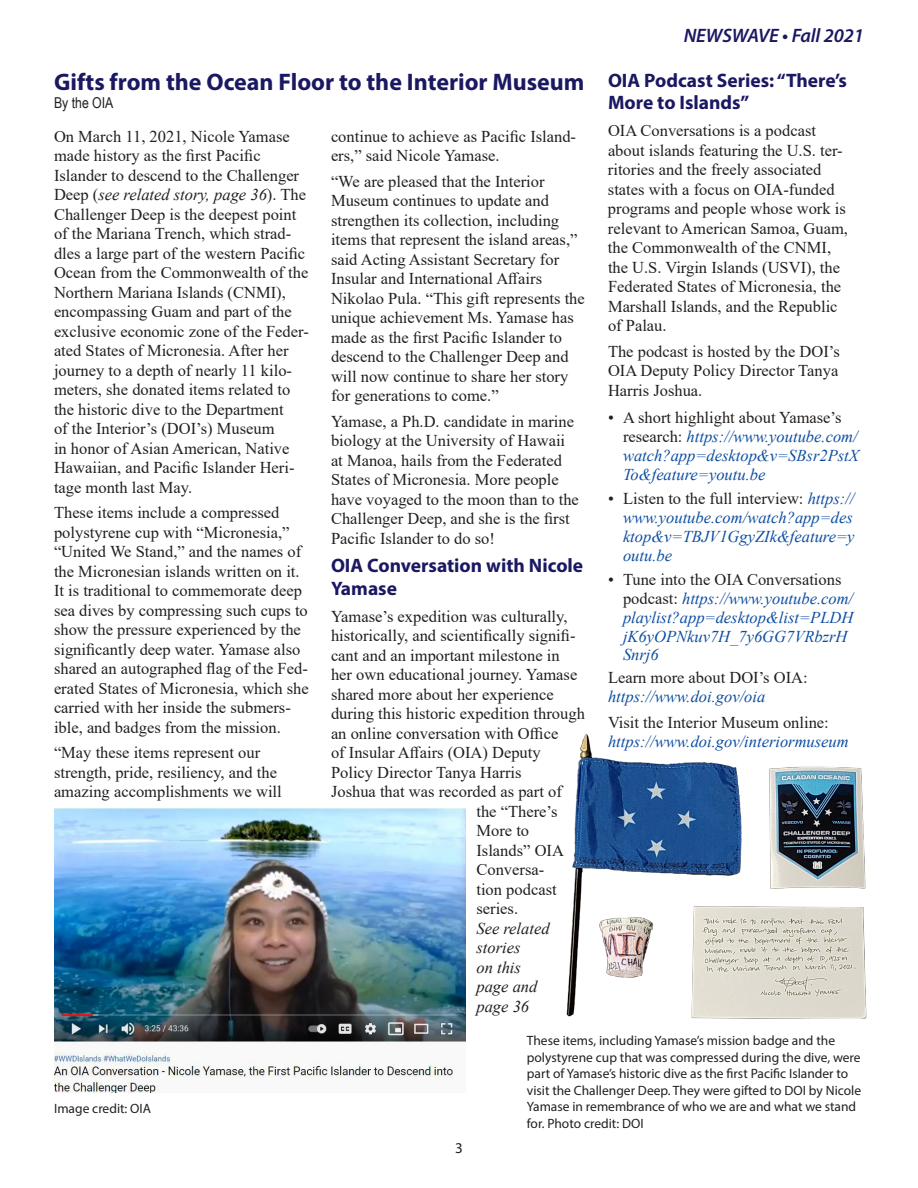
<style>
.page{position:relative;width:918px;height:1188px;background:#fff}
.page>*{position:absolute;margin:0;border:0;box-sizing:border-box;transform-origin:0 0}
.t1{font:700 24px "Myriad Pro";color:#1b1862}
.Heading_2{font:700 19.5px/22.5px "Myriad Pro";color:#1b1862}
.t2{font:italic 600 19.5px "Myriad Pro";letter-spacing:-.005em;color:#1b1862}
.Body_Text{font:16.5px/19.5px "Times New Roman";color:#231f20}
.Body_Text-2{font:italic 16.5px/18.8px "Times New Roman";color:#0d4da1}
.Body_Text-3{font:italic 16.5px "Times New Roman";color:#231f20}
.Authors{font:15px "Arial Narrow";color:#231f20}
.t3{font:15px "Myriad Pro";color:#231f20}
.FigureCaption{font:13.5px/16.5px "Myriad Pro";color:#231f20}
.s1{font-style:italic}
.s2{font-style:normal;color:#231f20}
.s3{font-style:italic;color:#0d4da1}
</style>
<div class="page">
<img style="left:54px;top:809px;width:412px;height:283px">
<img style="left:566px;top:734px;width:301px;height:285px">
<p class="t1" style="left:54px;top:66px;width:532px">Gifts from the Ocean Floor to the Interior Museum</p>
<p class="Authors" style="left:54px;top:92px;width:61px">By the OIA</p>
<p class="Body_Text" style="left:331px;top:126px;width:247px">continue to achieve as Pacific Island&shy;ers,” said Nicole Yamase.</p>
<p class="Body_Text" style="left:331px;top:171px;width:255px">“We are pleased that the Interior Museum continues to update and strengthen its collection, including items that represent the island areas,” said Acting Assistant Secretary for Insular and International Affairs Nikolao Pula. “This gift represents the unique achievement Ms. Yamase has made as the first Pacific Islander to descend to the Challenger Deep and will now continue to share her story for generations to come.”</p>
<p class="Body_Text" style="left:331px;top:411px;width:249px">Yamase, a Ph.D. candidate in marine biology at the University of Hawaii at Manoa, hails from the Federated States of Micronesia. More people have voyaged to the moon than to the Challenger Deep, and she is the first Pacific Islander to do so!</p>
<p class="Heading_2" style="left:331px;top:554px;width:254px">OIA Conversation with Nicole<br>Yamase</p>
<p class="Body_Text" style="left:331px;top:606px;width:238px">Yamase’s expedition was culturally,</p>
<p class="Body_Text" style="left:331px;top:625px;width:246px">historically, and scientifically signifi-</p>
<p class="Body_Text" style="left:331px;top:645px;width:230px">cant and an important milestone in</p>
<p class="Body_Text" style="left:331px;top:664px;width:248px">her own educational journey. Yamase</p>
<p class="Body_Text" style="left:331px;top:684px;width:224px">shared more about her experience</p>
<p class="Body_Text" style="left:331px;top:703px;width:255px">during this historic expedition through</p>
<p class="Body_Text" style="left:331px;top:723px;width:229px">an online conversation with Office</p>
<p class="Body_Text" style="left:331px;top:742px;width:211px">of Insular Affairs (OIA) Deputy</p>
<p class="Body_Text" style="left:331px;top:762px;width:192px">Policy Director Tanya Harris</p>
<p class="Body_Text" style="left:331px;top:781px;width:232px">Joshua that was recorded as part of</p>
<p class="Body_Text" style="left:476px;top:801px;width:83px">the “There’s</p>
<p class="Body_Text" style="left:476px;top:820px;width:54px">More to</p>
<p class="Body_Text" style="left:476px;top:840px;width:89px">Islands” OIA</p>
<p class="Body_Text" style="left:476px;top:859px;width:69px">Conversa-</p>
<p class="Body_Text" style="left:476px;top:879px;width:82px">tion podcast</p>
<p class="Body_Text" style="left:476px;top:898px;width:43px">series.</p>
<p class="Body_Text-3" style="left:476px;top:917px;width:75px">See related</p>
<p class="Body_Text-3" style="left:476px;top:936px;width:46px">stories</p>
<p class="Body_Text-3" style="left:476px;top:956px;width:46px">on this</p>
<p class="Body_Text-3" style="left:476px;top:975px;width:62px">page and</p>
<p class="Body_Text-3" style="left:476px;top:995px;width:54px">page 36</p>
<p class="Body_Text" style="left:54px;top:126px;width:256px">On March 11, 2021, Nicole Yamase made history as the first Pacific Islander to descend to the Challenger Deep (<span class="s1">see related story, page 36</span>). The Challenger Deep is the deepest point of the Mariana Trench, which strad&shy;dles a large part of the western Pacific Ocean from the Commonwealth of the Northern Mariana Islands (CNMI), encompassing Guam and part of the exclusive economic zone of the Feder&shy;ated States of Micronesia. After her journey to a depth of nearly 11 kilo&shy;meters, she donated items related to the historic dive to the Department<br>of the Interior’s (DOI’s) Museum<br>in honor of Asian American, Native Hawaiian, and Pacific Islander Heri&shy;tage month last May.</p>
<p class="Body_Text" style="left:54px;top:503px;width:256px">These items include a compressed polystyrene cup with “Micronesia,” “United We Stand,” and the names of the Micronesian islands written on it.<br>It is traditional to commemorate deep sea dives by compressing such cups to show the pressure experienced by the significantly deep water. Yamase also shared an autographed flag of the Fed&shy;erated States of Micronesia, which she carried with her inside the submers&shy;ible, and badges from the mission.</p>
<p class="Body_Text" style="left:54px;top:743px;width:229px">“May these items represent our strength, pride, resiliency, and the amazing accomplishments we will</p>
<p class="t2" style="left:684px;top:23px;width:182px">NEWSWAVE • Fall 2021</p>
<p class="Heading_2" style="left:608px;top:68px;width:241px">OIA Podcast Series: “There’s<br>More to Islands”</p>
<p class="Body_Text" style="left:608px;top:120px;width:242px">OIA Conversations is a podcast about islands featuring the U.S. ter&shy;ritories and the freely associated states with a focus on OIA-funded programs and people whose work is relevant to American Samoa, Guam, the Commonwealth of the CNMI, the U.S. Virgin Islands (USVI), the<br>Federated States of Micronesia, the<br>Marshall Islands, and the Republic of Palau.</p>
<p class="Body_Text" style="left:608px;top:341px;width:233px;text-align:justify">The podcast is hosted by the DOI’s OIA Deputy Policy Director Tanya Harris Joshua.</p>
<p class="Body_Text-2" style="left:623px;top:408px;width:237px;text-indent:-15px"><span class="s2">• A short highlight about Yamase’s research:</span> https://www.youtube.com/ watch?app=desktop&amp;v=SBsr2PstX<br>To&amp;feature=youtu.be</p>
<p class="Body_Text-2" style="left:623px;top:489px;width:233px;text-align:justify;text-indent:-15px"><span class="s2">• Listen to the full interview:</span> https:// www.youtube.com/watch?app=des ktop&amp;v=TBJV1GgyZIk&amp;feature=y outu.be</p>
<p class="Body_Text-2" style="left:623px;top:570px;width:232px;text-indent:-15px"><span class="s2">• Tune into the OIA Conversations podcast:</span> https://www.youtube.com/ playlist?app=desktop&amp;list=PLDH jK6yOPNkuv7H_7y6GG7VRbzrH<br>Snrj6</p>
<p class="Body_Text" style="left:608px;top:667px;width:201px">Learn more about DOI’s OIA: <span class="s3">https://www.doi.gov/oia</span></p>
<p class="Body_Text-2" style="left:608px;top:712px;width:242px;line-height:19.5px"><span class="s2">Visit the Interior Museum online: </span>https://www.doi.gov/interiormuseum</p>
<p class="FigureCaption" style="left:54px;top:1100px;width:99px">Image credit: OIA</p>
<p class="t3" style="left:455px;top:1139px;width:9px">3</p>
<p class="FigureCaption" style="left:527px;top:1032px;width:336px">These items, including Yamase’s mission badge and the polystyrene cup that was compressed during the dive, were part of Yamase’s historic dive as the first Pacific Islander to visit the Challenger Deep. They were gifted to DOI by Nicole Yamase in remembrance of who we are and what we stand for. Photo credit: DOI</p>
</div>
